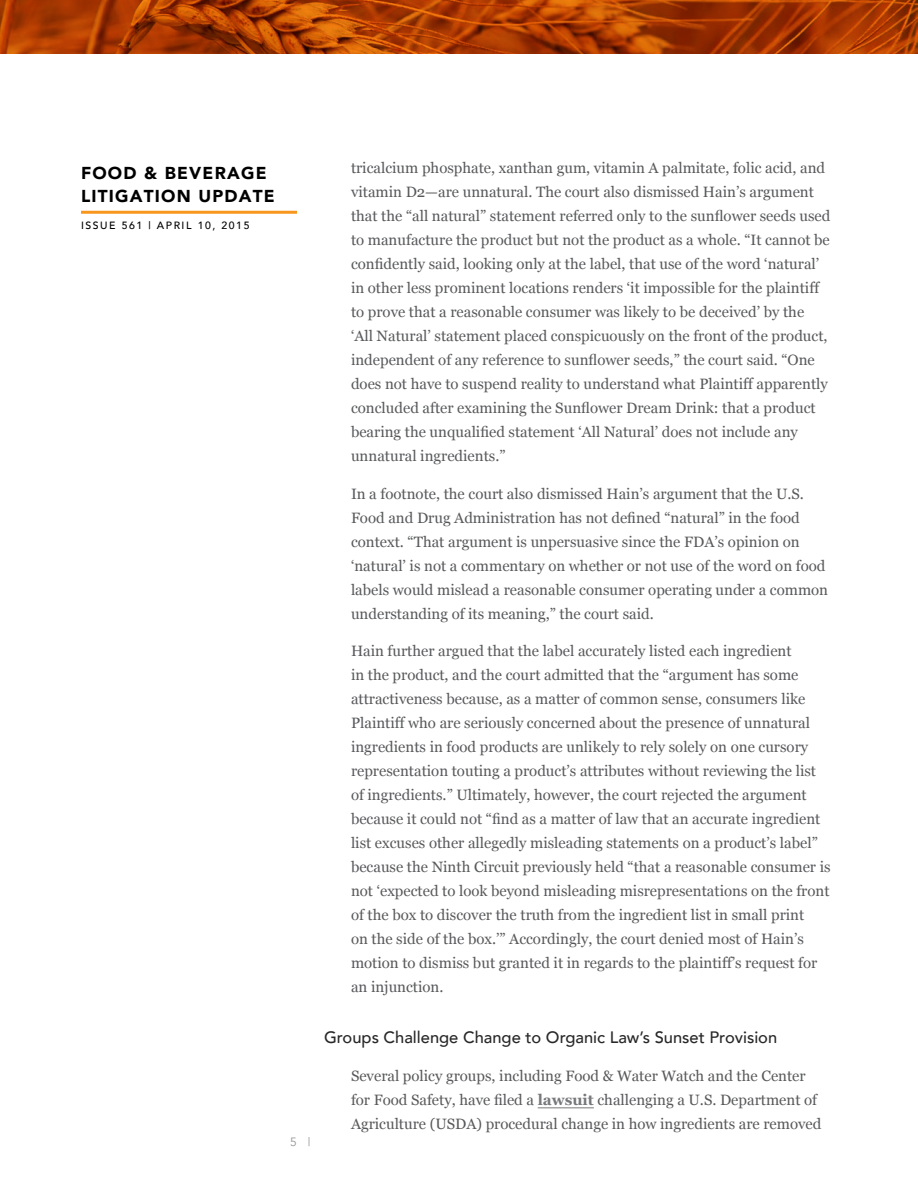
<style>
.page{position:relative;width:918px;height:1188px;background:#fff}
.page>*{position:absolute;margin:0;border:0;box-sizing:border-box;transform-origin:0 0}
.t1{font:900 17.25px/22.5px "Avenir";letter-spacing:.07em;color:#000}
.t2{font:500 16.5px "Avenir";color:#292829}
.t3{font:15px/24px "Georgia";color:#58595b}
.t4{font:12px "Avenir";color:#939598}
.t5{font:500 10.5px "Avenir";letter-spacing:.15em;color:#000}
.s1{font-family:"Georgia Pro";font-weight:700;color:#77787b}
</style>
<div class="page">
<hr style="left:81px;top:211px;width:216px;height:3px;background:#f8971d">
<svg style="left:0;top:0;width:918px;height:54px;background:#a83c02"></svg>
<hr style="left:538px;top:1107px;width:56px;height:1px;background:#77787b">
<p class="t1" style="left:81px;top:162px;width:187px">FOOD &amp; BEVERAGE<br>LITIGATION UPDATE</p>
<p class="t5" style="left:81px;top:216px;width:170px">Issue 561 | APRIL 10, 2015</p>
<p class="t4" style="left:290px;top:1135px;width:22px">5 |</p>
<p class="t3" style="left:351px;top:156px;width:481px">tricalcium phosphate, xanthan gum, vitamin A palmitate, folic acid, and vitamin D2—are unnatural. The court also dismissed Hain’s argument that the “all natural” statement referred only to the sunflower seeds used to manufacture the product but not the product as a whole. “It cannot be confidently said, looking only at the label, that use of the word ‘natural’ in other less prominent locations renders ‘it impossible for the plaintiff to prove that a reasonable consumer was likely to be deceived’ by the<br>‘All Natural’ statement placed conspicuously on the front of the product, independent of any reference to sunflower seeds,” the court said. “One does not have to suspend reality to understand what Plaintiff apparently concluded after examining the Sunflower Dream Drink: that a product bearing the unqualified statement ‘All Natural’ does not include any unnatural ingredients.”</p>
<p class="t3" style="left:351px;top:481px;width:479px">In a footnote, the court also dismissed Hain’s argument that the U.S.<br>Food and Drug Administration has not defined “natural” in the food context. “That argument is unpersuasive since the FDA’s opinion on ‘natural’ is not a commentary on whether or not use of the word on food labels would mislead a reasonable consumer operating under a common understanding of its meaning,” the court said.</p>
<p class="t3" style="left:351px;top:639px;width:481px">Hain further argued that the label accurately listed each ingredient<br>in the product, and the court admitted that the “argument has some attractiveness because, as a matter of common sense, consumers like Plaintiff who are seriously concerned about the presence of unnatural ingredients in food products are unlikely to rely solely on one cursory representation touting a product’s attributes without reviewing the list of ingredients.” Ultimately, however, the court rejected the argument because it could not “find as a matter of law that an accurate ingredient list excuses other allegedly misleading statements on a product’s label” because the Ninth Circuit previously held “that a reasonable consumer is not ‘expected to look beyond misleading misrepresentations on the front of the box to discover the truth from the ingredient list in small print<br>on the side of the box.’” Accordingly, the court denied most of Hain’s motion to dismiss but granted it in regards to the plaintiff’s request for an injunction.</p>
<p class="t2" style="left:324px;top:1023px;width:455px">Groups Challenge Change to Organic Law’s Sunset Provision</p>
<p class="t3" style="left:351px;top:1063px;width:472px">Several policy groups, including Food &amp; Water Watch and the Center for Food Safety, have filed a <span class="s1">lawsuit</span> challenging a U.S. Department of<br>Agriculture (USDA) procedural change in how ingredients are removed</p>
</div>
